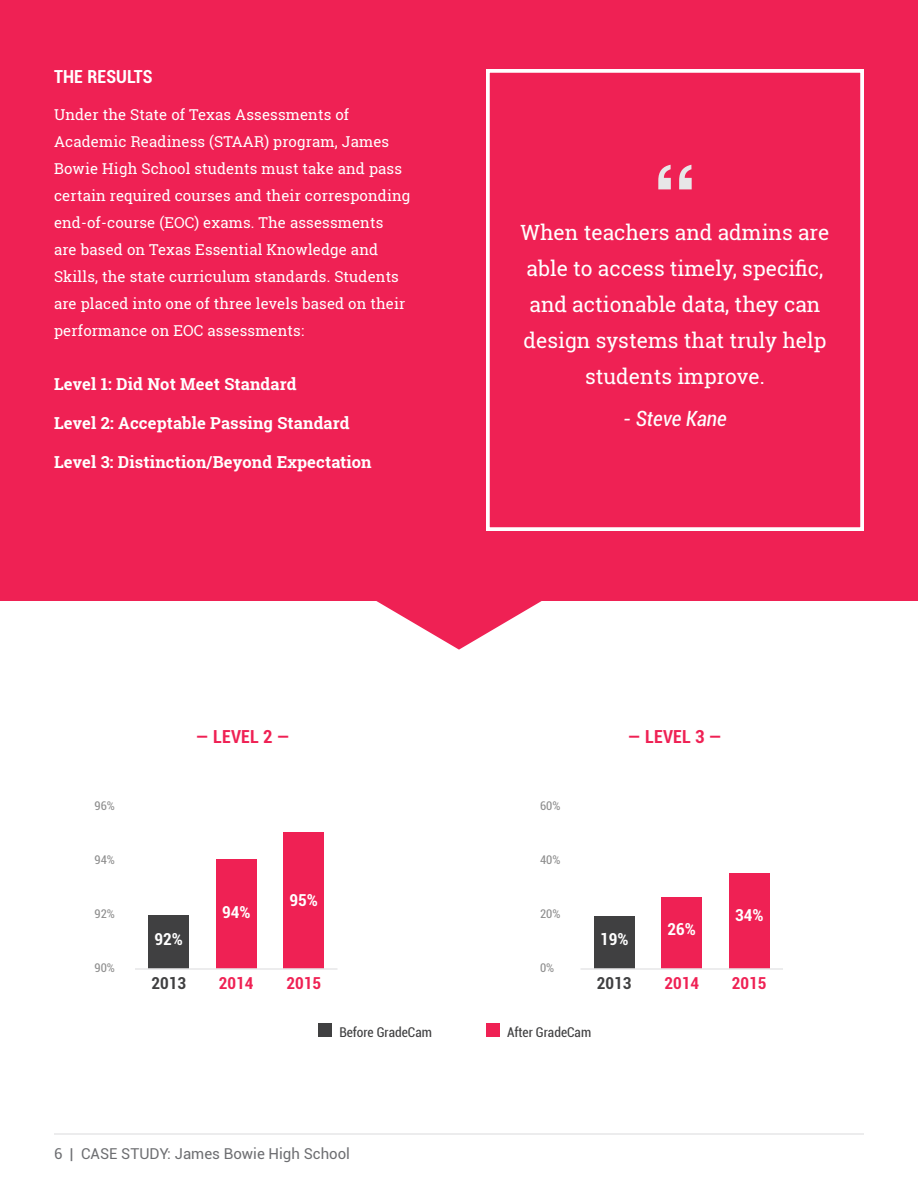
<style>
.page{position:relative;width:918px;height:1188px;background:#fff}
.page>*{position:absolute;margin:0;border:0;box-sizing:border-box;transform-origin:0 0}
.t1{font:21px/36px "Roboto Slab";color:#fff;text-align:center}
.t2{font:italic condensed 21px "Roboto";color:#fff}
.t3{font:700 condensed 18px "Roboto";letter-spacing:.01em;color:#ef2154}
.t4{font:700 condensed 18px "Roboto";letter-spacing:.01em;color:#fff}
.t5{font:700 16.5px "Roboto Slab";letter-spacing:.01em;color:#fff}
.t6{font:700 condensed 16.5px "Roboto";color:#fff}
.t7{font:700 condensed 16.5px "Roboto";color:#ef2154}
.t8{font:700 condensed 16.5px "Roboto";color:#404041}
.t9{font:15px/27px "Roboto Slab";letter-spacing:.01em;color:#fff}
.t10{font:15px "Roboto";color:#6d6e71}
.t11{font:condensed 13.5px "Roboto";color:#404041}
.t12{font:condensed 12px "Roboto";color:#8d8d8d}
</style>
<div class="page">
<div style="left:0;top:0;width:918px;height:600px;background:#ef2154"></div>
<div style="left:486px;top:69px;width:378px;height:462px;border:4px solid #fff"></div>
<svg style="left:658px;top:165px;width:34px;height:24px"></svg>
<hr style="left:54px;top:1133px;width:810px;height:2px;background:#e7e7e8">
<div style="left:148px;top:915px;width:41px;height:54px;background:#404041"></div>
<div style="left:594px;top:916px;width:40px;height:53px;background:#404041"></div>
<div style="left:216px;top:860px;width:40px;height:109px;background:#ef2154"></div>
<div style="left:662px;top:897px;width:40px;height:72px;background:#ef2154"></div>
<div style="left:729px;top:873px;width:41px;height:96px;background:#ef2154"></div>
<div style="left:284px;top:832px;width:40px;height:137px;background:#ef2154"></div>
<hr style="left:135px;top:968px;width:203px;height:2px;background:#e7e7e8">
<hr style="left:580px;top:968px;width:203px;height:2px;background:#e7e7e8">
<div style="left:318px;top:1023px;width:14px;height:13px;background:#404041"></div>
<div style="left:486px;top:1023px;width:14px;height:13px;background:#ef2154"></div>
<svg style="left:342px;top:600px;width:234px;height:50px"></svg>
<p class="t4" style="left:54px;top:63px;width:100px">THE RESULTS</p>
<p class="t9" style="left:54px;top:100px;width:358px">Under the State of Texas Assessments of Academic Readiness (STAAR) program, James Bowie High School students must take and pass certain required courses and their corresponding end-of-course (EOC) exams. The assessments<br>are based on Texas Essential Knowledge and Skills, the state curriculum standards. Students are placed into one of three levels based on their performance on EOC assessments:</p>
<p class="t5" style="left:54px;top:372px;width:244px">Level 1: Did Not Meet Standard</p>
<p class="t5" style="left:54px;top:411px;width:297px">Level 2: Acceptable Passing Standard</p>
<p class="t5" style="left:54px;top:450px;width:319px">Level 3: Distinction/Beyond Expectation</p>
<h1 class="t1" style="left:521px;top:214px;width:310px">When teachers and admins are able to access timely, specific, and actionable data, they can design systems that truly help students improve.</h1>
<h1 class="t2" style="left:623px;top:404px;width:105px">- Steve Kane</h1>
<p class="t3" style="left:196px;top:723px;width:95px">— LEVEL 2 —</p>
<p class="t3" style="left:628px;top:723px;width:95px">— LEVEL 3 —</p>
<p class="t12" style="left:94px;top:797px;width:22px">96%</p>
<p class="t12" style="left:540px;top:797px;width:22px">60%</p>
<p class="t12" style="left:94px;top:851px;width:22px">94%</p>
<p class="t12" style="left:540px;top:851px;width:22px">40%</p>
<p class="t12" style="left:94px;top:905px;width:22px">92%</p>
<p class="t6" style="left:222px;top:901px;width:30px">94%</p>
<p class="t6" style="left:290px;top:889px;width:30px">95%</p>
<p class="t12" style="left:540px;top:905px;width:22px">20%</p>
<p class="t6" style="left:155px;top:928px;width:30px">92%</p>
<p class="t6" style="left:600px;top:928px;width:30px">19%</p>
<p class="t6" style="left:668px;top:917px;width:30px">26%</p>
<p class="t6" style="left:735px;top:904px;width:30px">34%</p>
<p class="t12" style="left:94px;top:959px;width:22px">90%</p>
<p class="t12" style="left:540px;top:959px;width:16px">0%</p>
<p class="t8" style="left:151px;top:971px;width:36px">2013</p>
<p class="t7" style="left:219px;top:971px;width:36px">2014</p>
<p class="t7" style="left:286px;top:971px;width:36px">2015</p>
<p class="t8" style="left:597px;top:971px;width:36px">2013</p>
<p class="t7" style="left:664px;top:971px;width:36px">2014</p>
<p class="t7" style="left:732px;top:971px;width:36px">2015</p>
<p class="t11" style="left:339px;top:1022px;width:94px">Before GradeCam</p>
<p class="t11" style="left:507px;top:1022px;width:86px">After GradeCam</p>
<p class="t10" style="left:54px;top:1143px;width:298px">6 | CASE STUDY: James Bowie High School</p>
</div>
